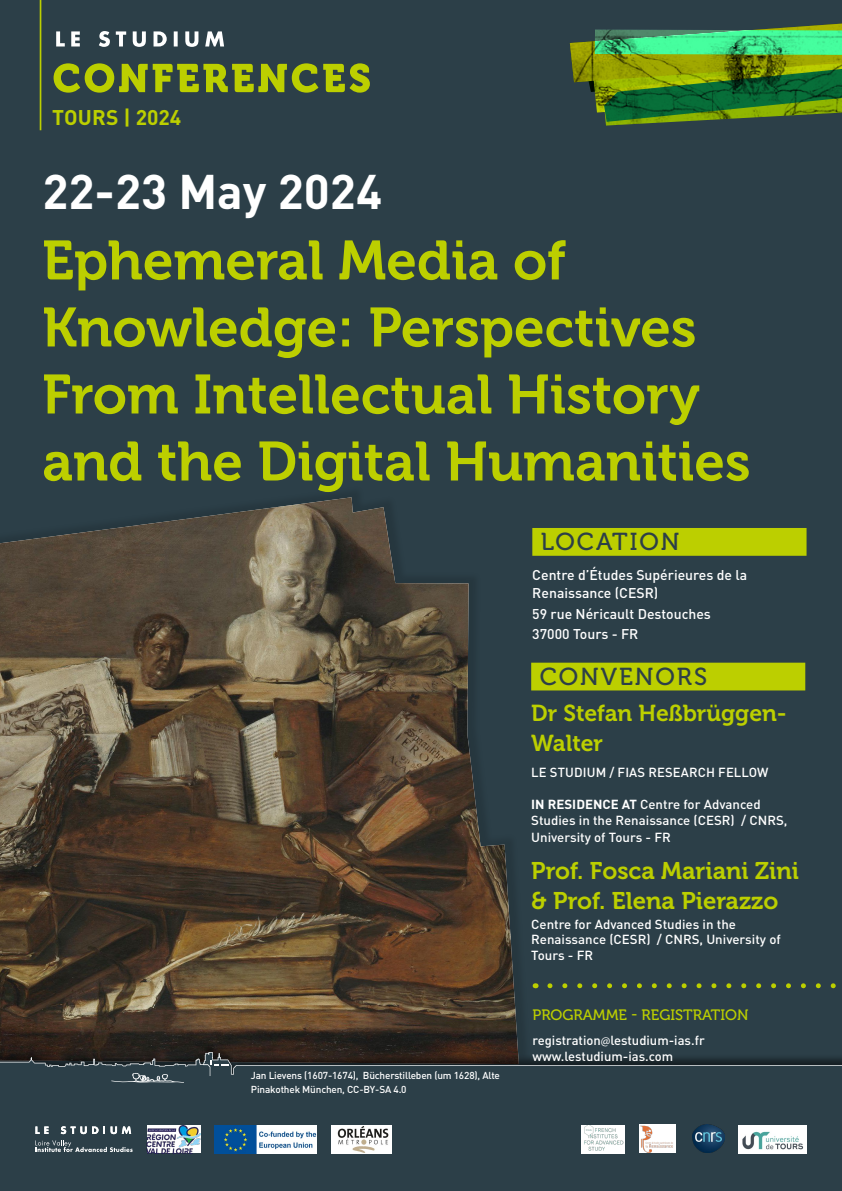
<style>
.page{position:relative;width:842px;height:1191px;background:#2c3f48}
.page>*{position:absolute;margin:0;border:0;box-sizing:border-box;transform-origin:0 0}
.t1{font:55px/67px "Museo 700";color:#bccf00}
.t2{font:700 48px "DIN Pro";color:#fff}
.t3{font:24.5px "Museo 500";letter-spacing:.08em;color:#2c3f48}
.t4{font:24px/30px "Museo 700";color:#bccf00}
.t5{font:23px/30px "Museo 700";color:#bccf00}
.t6{font:700 21px "DIN Pro";color:#bccf00}
.t7{font:15px "Museo 500";color:#bccf00}
.t8{font:500 14px/18px "DIN Pro";color:#fff}
.t9{font:500 13px/15.6px "DIN Pro";color:#fff}
.t10{font:500 10px/14px "DIN Pro";letter-spacing:-.015em;color:#fff}
.s1{font-weight:700}
.s2{font-family:"Myriad Pro";font-weight:400}
</style>
<div class="page">
<img style="left:0;top:497px;width:518px;height:543px">
<svg style="left:56px;top:31px;width:168px;height:16px"></svg>
<svg style="left:54px;top:63px;width:316px;height:30px"></svg>
<img style="left:570px;top:23px;width:272px;height:103px">
<hr style="left:40px;top:0;width:1px;height:130px;background:#bccf00">
<div style="left:0;top:1040px;width:842px;height:151px;background:#000;opacity:.5"></div>
<svg style="left:0;top:1082px;width:842px;height:109px"></svg>
<svg style="left:0;top:1052px;width:842px;height:30px"></svg>
<svg style="left:35px;top:1126px;width:14px;height:8px"></svg>
<svg style="left:61px;top:1126px;width:44px;height:8px"></svg>
<svg style="left:111px;top:1126px;width:20px;height:8px"></svg>
<svg style="left:35px;top:1140px;width:98px;height:12px"></svg>
<img style="left:692px;top:1124px;width:32px;height:28px">
<div style="left:738px;top:1125px;width:68px;height:28px;background:#fff"></div>
<img style="left:742px;top:1131px;width:62px;height:19px">
<div style="left:331px;top:1124px;width:60px;height:29px;background:#fff"></div>
<img style="left:337px;top:1126px;width:52px;height:26px">
<img style="left:147px;top:1125px;width:54px;height:28px">
<img style="left:582px;top:1124px;width:43px;height:29px">
<img style="left:639px;top:1124px;width:36px;height:29px">
<img style="left:215px;top:1125px;width:102px;height:28px">
<svg style="left:550px;top:983px;width:286px;height:5px"></svg>
<div style="left:531px;top:662px;width:274px;height:28px;background:#bccf00"></div>
<div style="left:532px;top:528px;width:274px;height:28px;background:#bccf00"></div>
<h3 class="t6" style="left:52px;top:103px;width:131px">TOURS | 2024</h3>
<h2 class="t2" style="left:43px;top:159px;width:341px">22-23 May 2024</h2>
<h1 class="t1" style="left:42px;top:228px;width:710px">Ephemeral Media of<br>Knowledge: Perspectives<br>From Intellectual History and the Digital Humanities</h1>
<h3 class="t3" style="left:541px;top:528px;width:140px">LOCATION</h3>
<p class="t8" style="left:532px;top:565px;width:216px">Centre d’Études Supérieures de la<br>Renaissance (CESR)</p>
<p class="t8" style="left:532px;top:602px;width:180px;line-height:20.6px">59 rue Néricault Destouches<br>37000 Tours - FR</p>
<h3 class="t3" style="left:540px;top:663px;width:169px">CONVENORS</h3>
<h3 class="t5" style="left:531px;top:698px;width:257px">Dr Stefan Heßbrüggen-<br>Walter</h3>
<p class="t9" style="left:531px;top:763px;width:239px">LE STUDIUM / FIAS RESEARCH FELLOW</p>
<p class="t9" style="left:531px;top:796px;width:258px"><span class="s1">IN RESIDENCE AT</span> Centre for Advanced<br>Studies in the Renaissance (CESR) / CNRS,</p>
<p class="t9" style="left:531px;top:828px;width:141px">University of Tours - FR</p>
<h3 class="t4" style="left:531px;top:855px;width:269px">Prof. Fosca Mariani Zini &amp; Prof. Elena Pierazzo</h3>
<p class="t9" style="left:531px;top:915px;width:251px">Centre for Advanced Studies in the<br>Renaissance (CESR) / CNRS, University of<br>Tours - FR</p>
<p class="t10" style="left:251px;top:1067px;width:251px">Jan Lievens (1607-1674), Bücherstilleben (um 1628), Alte<br>Pinakothek München, CC-BY-SA 4.0</p>
<p class="t7" style="left:532px;top:1006px;width:217px">PROGRAMME - REGISTRATION</p>
<p class="t9" style="left:532px;top:1031px;width:174px;line-height:16px">registration<span class="s2">@</span>lestudium-ias.fr www.lestudium-ias.com</p>
</div>
